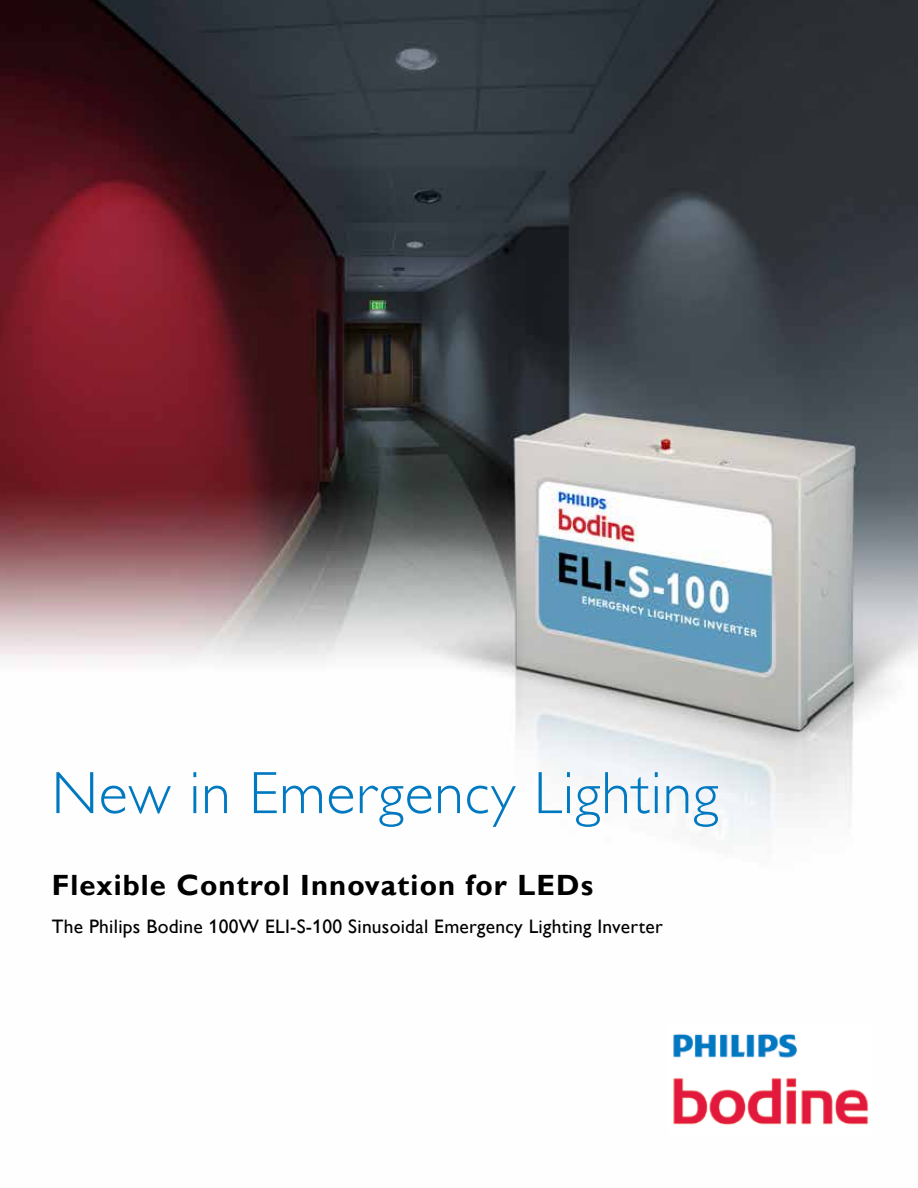
<style>
.page{position:relative;width:918px;height:1188px;background:#fff}
.page>*{position:absolute;margin:0;border:0;box-sizing:border-box;transform-origin:0 0}
.t1{font:300 60px "Gill Alt One";letter-spacing:.015em;color:#0079c1}
.t2{font:700 29.25px "Gill Alt One";letter-spacing:.04em;color:#000}
.t3{font:19.5px "Gill Alt One";letter-spacing:.015em;color:#000}
</style>
<div class="page">
<img style="left:0;top:0;width:918px;height:845px">
<img style="left:673px;top:1033px;width:196px;height:92px">
<h1 class="t1" style="left:52px;top:758px;width:668px">New in Emergency Lighting</h1>
<h2 class="t2" style="left:52px;top:868px;width:543px">Flexible Control Innovation for LEDs</h2>
<p class="t3" style="left:52px;top:915px;width:613px">The Philips Bodine 100W ELI-S-100 Sinusoidal Emergency Lighting Inverter</p>
</div>
